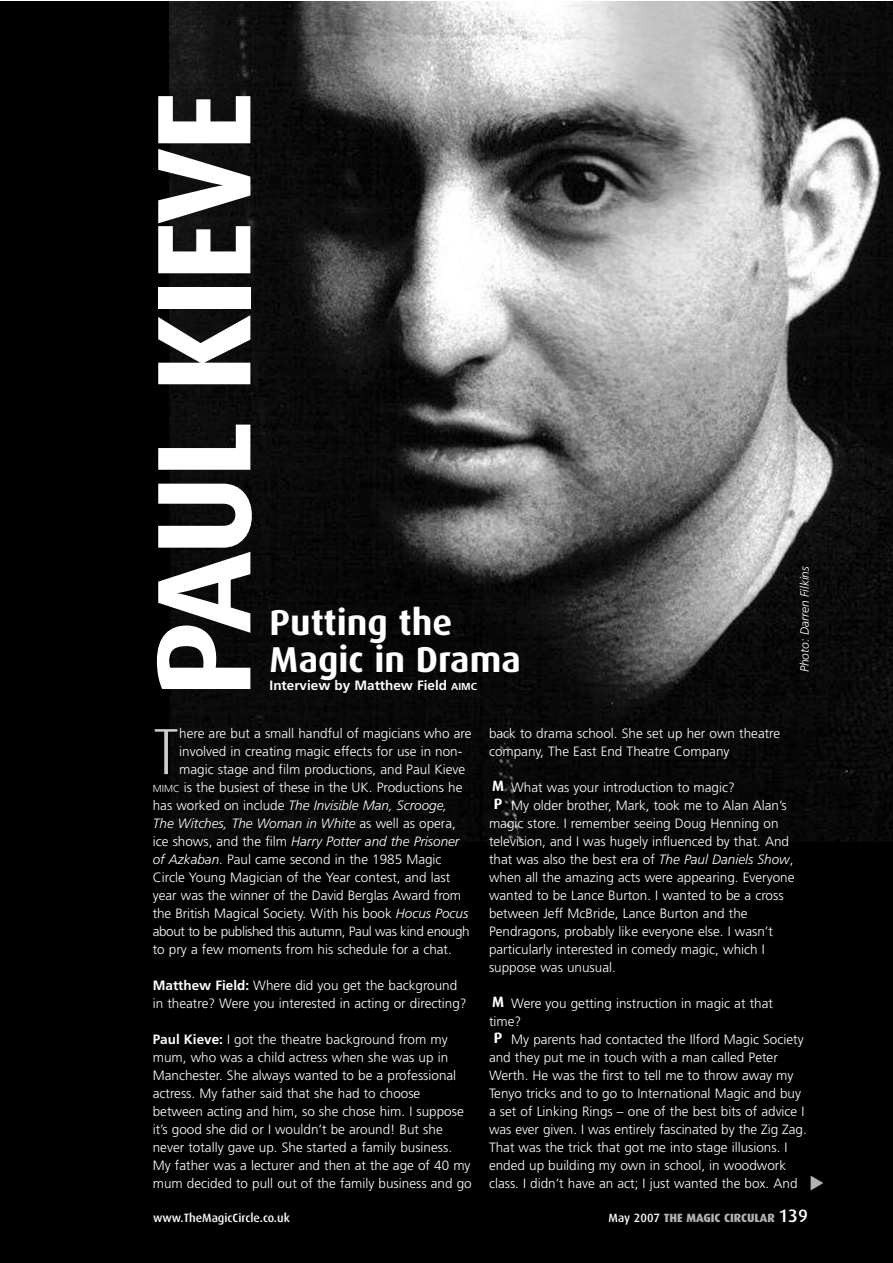
<style>
.page{position:relative;width:893px;height:1263px;background:#fff}
.page>*{position:absolute;margin:0;border:0;box-sizing:border-box;transform-origin:0 0}
.t1{font:700 133.95px "Dax";letter-spacing:-.03em;color:#fff}
.t2{font:300 65.4px "Dax";color:#ccc}
.t3{font:700 36px/37.5px "Dax";color:#fff}
.t4{font:700 15px "Dax";color:#fff}
.t5{font:300 13.5px/18px "Frutiger";color:#fff}
.t6{font:italic 300 13.5px "Frutiger";color:#fff}
.t7{font:300 13.5px "Frutiger";letter-spacing:-.03em;color:#fff}
.t8{font:700 13.5px "Frutiger";color:#fff}
.t9{font:800 12px "Dax";color:#b3b3b3}
.t10{font:500 12px "Dax";color:#fff}
.t11{font:italic 300 12px "Frutiger";color:#fff}
.s1{font-size:10.2px}
.s2{font-style:normal}
.s3{font-style:italic}
.s4{font-weight:700}
.s5{font-weight:500;color:#fff}
.s6{font-weight:500;font-size:18px;color:#fff}
</style>
<div class="page">
<div style="left:0;top:1px;width:892px;height:1262px;background:#000"></div>
<img style="left:170px;top:1px;width:722px;height:841px">
<div style="left:491px;top:797px;width:14px;height:15px;background:#000;border-radius:50%"></div>
<div style="left:491px;top:779px;width:14px;height:15px;background:#000;border-radius:50%"></div>
<h1 class="t1" style="left:128px;top:698px;width:609px;rotate:-90deg">PAUL KIEVE</h1>
<h3 class="t3" style="left:270px;top:604px;width:253px">Putting the<br>Magic in Drama</h3>
<p class="t8" style="left:270px;top:678px;width:209px">Interview by Matthew Field <span class="s1">AIMC</span></p>
<p class="t11" style="left:798px;top:672px;width:108px;rotate:-90deg">Photo: Darren Filkins</p>
<h2 class="t2" style="left:153px;top:716px;width:28px">T</h2>
<p class="t5" style="left:179px;top:724px;width:294px">here are but a small handful of magicians who are</p>
<p class="t5" style="left:179px;top:742px;width:285px">involved in creating magic effects for use in non-</p>
<p class="t5" style="left:179px;top:760px;width:287px">magic stage and film productions, and Paul Kieve</p>
<p class="t5" style="left:153px;top:778px;width:311px"><span class="s1">MIMC</span> is the busiest of these in the UK. Productions he</p>
<p class="t6" style="left:153px;top:798px;width:296px"><span class="s2">has worked on include</span> The Invisible Man, Scrooge,</p>
<p class="t6" style="left:153px;top:816px;width:305px">The Witches, The Woman in White <span class="s2">as well as opera,</span></p>
<p class="t6" style="left:153px;top:834px;width:308px"><span class="s2">ice shows, and the film</span> Harry Potter and the Prisoner</p>
<p class="t5" style="left:153px;top:850px;width:290px"><span class="s3">of Azkaban</span>. Paul came second in the 1985 Magic</p>
<p class="t5" style="left:153px;top:868px;width:299px">Circle Young Magician of the Year contest, and last</p>
<p class="t5" style="left:153px;top:886px;width:310px">year was the winner of the David Berglas Award from</p>
<p class="t5" style="left:153px;top:904px;width:317px">the British Magical Society. With his book <span class="s3">Hocus Pocus</span></p>
<p class="t7" style="left:153px;top:924px;width:318px">about to be published this autumn, Paul was kind enough</p>
<p class="t5" style="left:153px;top:940px;width:301px">to pry a few moments from his schedule for a chat.</p>
<p class="t5" style="left:153px;top:976px;width:315px"><span class="s4">Matthew Field:</span> Where did you get the background in theatre? Were you interested in acting or directing?</p>
<p class="t5" style="left:153px;top:1030px;width:320px"><span class="s4">Paul Kieve:</span> I got the theatre background from my mum, who was a child actress when she was up in Manchester. She always wanted to be a professional actress. My father said that she had to choose between acting and him, so she chose him. I suppose it’s good she did or I wouldn’t be around! But she never totally gave up. She started a family business.<br>My father was a lecturer and then at the age of 40 my mum decided to pull out of the family business and go</p>
<p class="t5" style="left:489px;top:724px;width:293px">back to drama school. She set up her own theatre company, The East End Theatre Company</p>
<p class="t5" style="left:511px;top:778px;width:225px">What was your introduction to magic?</p>
<p class="t5" style="left:511px;top:796px;width:277px">My older brother, Mark, took me to Alan Alan’s</p>
<p class="t5" style="left:489px;top:814px;width:291px">magic store. I remember seeing Doug Henning on</p>
<p class="t5" style="left:489px;top:832px;width:302px">television, and I was hugely influenced by that. And</p>
<p class="t5" style="left:489px;top:850px;width:306px">that was also the best era of <span class="s3">The Paul Daniels Show</span>,</p>
<p class="t5" style="left:489px;top:868px;width:307px">when all the amazing acts were appearing. Everyone</p>
<p class="t5" style="left:489px;top:886px;width:296px">wanted to be Lance Burton. I wanted to be a cross</p>
<p class="t5" style="left:489px;top:904px;width:260px">between Jeff McBride, Lance Burton and the</p>
<p class="t5" style="left:489px;top:922px;width:285px">Pendragons, probably like everyone else. I wasn’t</p>
<p class="t5" style="left:489px;top:940px;width:277px">particularly interested in comedy magic, which I</p>
<p class="t5" style="left:489px;top:958px;width:128px">suppose was unusual.</p>
<p class="t5" style="left:489px;top:994px;width:285px;text-indent:22px">Were you getting instruction in magic at that time?</p>
<p class="t5" style="left:489px;top:1030px;width:319px;text-indent:22px">My parents had contacted the Ilford Magic Society and they put me in touch with a man called Peter Werth. He was the first to tell me to throw away my Tenyo tricks and to go to International Magic and buy a set of Linking Rings – one of the best bits of advice I was ever given. I was entirely fascinated by the Zig Zag.<br>That was the trick that got me into stage illusions. I ended up building my own in school, in woodwork class. I didn’t have an act; I just wanted the box. And</p>
<p class="t4" style="left:492px;top:777px;width:13px">M</p>
<p class="t4" style="left:494px;top:795px;width:10px">P</p>
<p class="t4" style="left:492px;top:993px;width:13px">M</p>
<p class="t4" style="left:494px;top:1029px;width:10px">P</p>
<p class="t10" style="left:153px;top:1211px;width:138px">www.TheMagicCircle.co.uk</p>
<p class="t9" style="left:609px;top:1211px;width:201px"><span class="s5">May 2007</span> THE MAGIC CIRCULAR <span class="s6">139</span></p>
</div>
